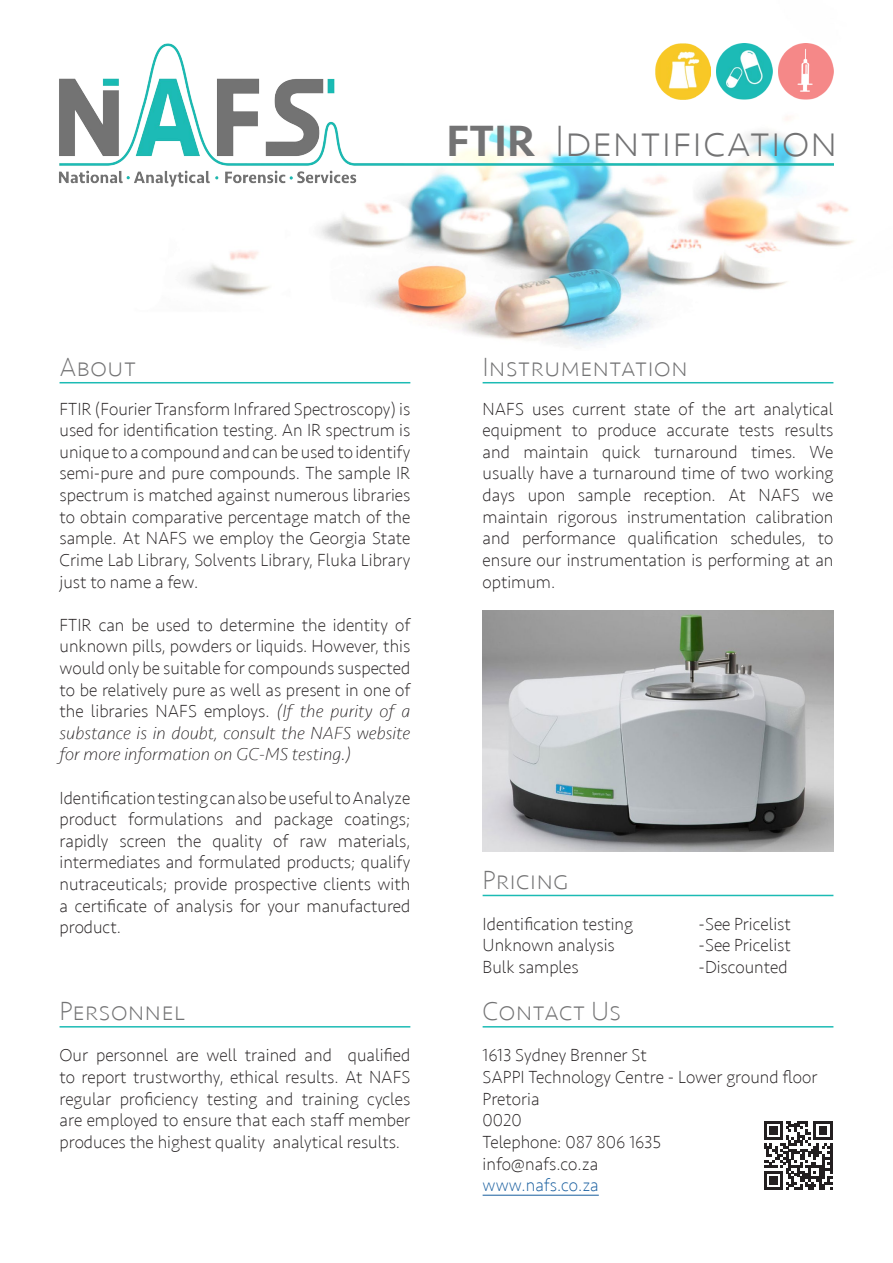
<style>
.page{position:relative;width:893px;height:1263px;background:#fff}
.page>*{position:absolute;margin:0;border:0;box-sizing:border-box;transform-origin:0 0}
.t1{font:200 45px "Seravek";color:#737374}
.t2{font:200 27px "Seravek";color:#737374}
.t3{font:200 18px/21.6px "Seravek";color:#231f20;text-align:justify}
.t4{font:200 18px "Seravek";color:#175d9e}
.s1{font-weight:500}
.s2{font-style:italic}
</style>
<div class="page">
<img style="left:187px;top:65px;width:667px;height:284px">
<img style="left:59px;top:43px;width:774px;height:154px">
<img style="left:483px;top:610px;width:350px;height:242px">
<hr style="left:60px;top:382px;width:350px;height:1px;background:#1cbbb4">
<hr style="left:483px;top:382px;width:350px;height:1px;background:#1cbbb4">
<hr style="left:60px;top:1026px;width:350px;height:1px;background:#1cbbb4">
<hr style="left:483px;top:895px;width:350px;height:1px;background:#1cbbb4">
<hr style="left:483px;top:1026px;width:350px;height:1px;background:#1cbbb4">
<hr style="left:483px;top:1195px;width:116px;height:1px;background:#175d9e">
<svg style="left:764px;top:1121px;width:69px;height:69px"></svg>
<img style="left:717px;top:44px;width:55px;height:55px">
<img style="left:778px;top:44px;width:55px;height:55px">
<img style="left:656px;top:44px;width:55px;height:55px">
<h1 class="t1" style="left:447px;top:114px;width:393px"><span class="s1">FTIR</span> Identification</h1>
<h2 class="t2" style="left:60px;top:351px;width:78px">About</h2>
<h2 class="t2" style="left:483px;top:351px;width:207px">Instrumentation</h2>
<p class="t3" style="left:483px;top:398px;width:352px">NAFS uses current state of the art analytical equipment to produce accurate tests results and maintain quick turnaround times. We usually have a turnaround time of two working days upon sample reception. At NAFS we maintain rigorous instrumentation calibration and performance qualification schedules, to ensure our instrumentation is performing at an optimum.</p>
<p class="t3" style="left:60px;top:398px;width:352px">FTIR (Fourier Transform Infrared Spectroscopy) is used for identification testing. An IR spectrum is unique to a compound and can be used to identify semi-pure and pure compounds. The sample IR spectrum is matched against numerous libraries to obtain comparative percentage match of the sample. At NAFS we employ the Georgia State Crime Lab Library, Solvents Library, Fluka Library just to name a few.</p>
<p class="t3" style="left:60px;top:614px;width:352px">FTIR can be used to determine the identity of unknown pills, powders or liquids. However, this would only be suitable for compounds suspected to be relatively pure as well as present in one of the libraries NAFS employs. <span class="s2">(If the purity of a substance is in doubt, consult the NAFS website for more information on GC-MS testing.)</span></p>
<p class="t3" style="left:60px;top:787px;width:352px">Identification testing can also be useful to Analyze product formulations and package coatings; rapidly screen the quality of raw materials, intermediates and formulated products; qualify nutraceuticals; provide prospective clients with a certificate of analysis for your manufactured product.</p>
<h2 class="t2" style="left:483px;top:864px;width:88px">Pricing</h2>
<p class="t3" style="left:483px;top:913px;width:152px">Identification testing</p>
<p class="t3" style="left:699px;top:913px;width:94px">-See Pricelist</p>
<p class="t3" style="left:483px;top:935px;width:134px">Unknown analysis</p>
<p class="t3" style="left:699px;top:935px;width:94px">-See Pricelist</p>
<p class="t3" style="left:483px;top:956px;width:98px">Bulk samples</p>
<p class="t3" style="left:699px;top:956px;width:90px">-Discounted</p>
<h2 class="t2" style="left:60px;top:995px;width:128px">Personnel</h2>
<p class="t3" style="left:60px;top:1045px;width:352px">Our personnel are well trained and qualified to report trustworthy, ethical results. At NAFS regular proficiency testing and training cycles are employed to ensure that each staff member produces the highest quality analytical results.</p>
<h2 class="t2" style="left:483px;top:995px;width:140px">Contact Us</h2>
<p class="t3" style="left:483px;top:1045px;width:336px;text-align:left">1613 Sydney Brenner St<br>SAPPI Technology Centre - Lower ground floor<br>Pretoria<br>0020<br>Telephone: 087 806 1635<br>info@nafs.co.za</p>
<p class="t4" style="left:483px;top:1174px;width:118px">www.nafs.co.za</p>
</div>
